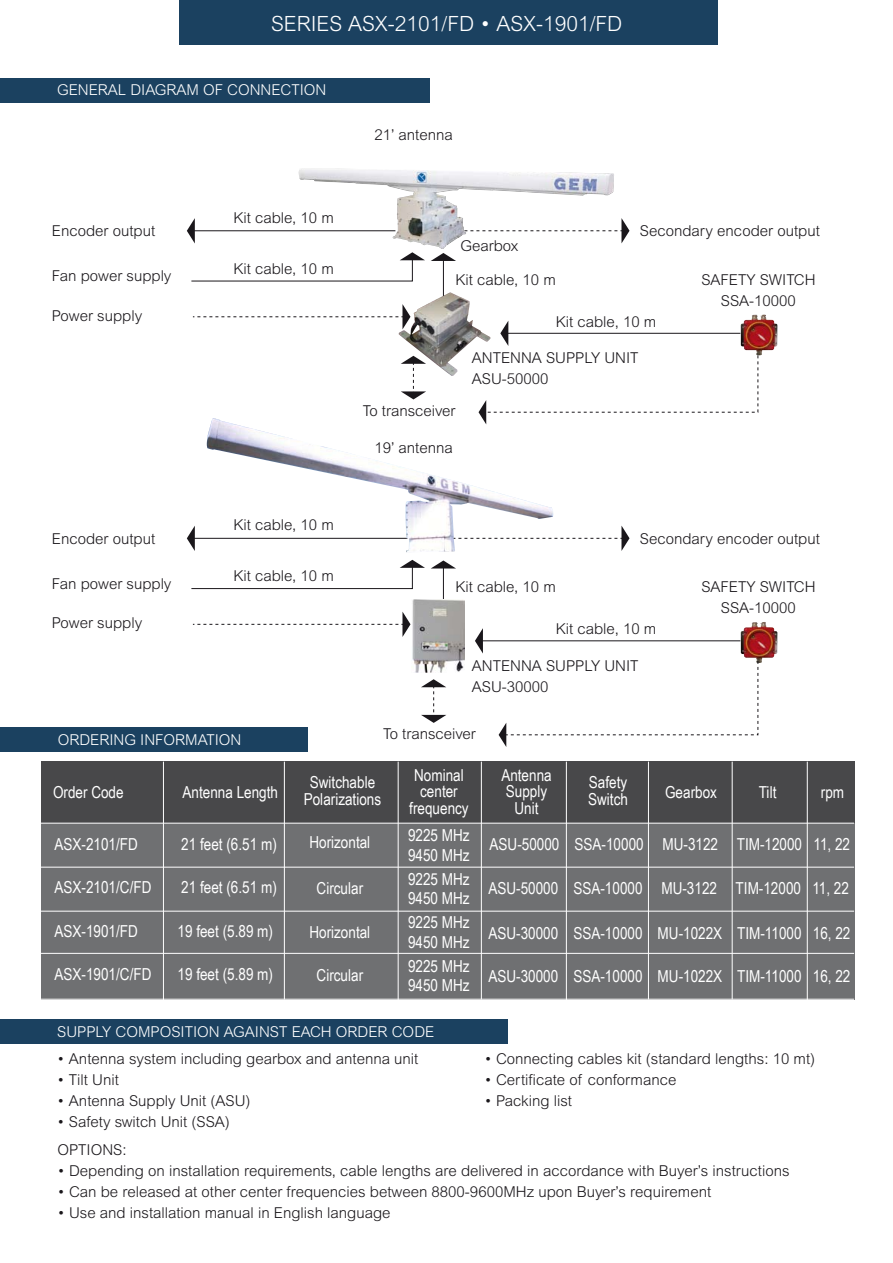
<style>
.page{position:relative;width:893px;height:1263px;background:#fff}
.page>*{position:absolute;margin:0;border:0;box-sizing:border-box;transform-origin:0 0}
.t1{font:300 21px "Arial MT Std";color:#fff}
.t2{font:16.5px/16.5px "Arial Narrow";color:#fff}
.t3{font:300 15px/21px "Arial MT Std";color:#1a171b;text-align:center}
.t4{font:300 15px "Arial MT Std";color:#fff}
</style>
<div class="page">
<div style="left:41px;top:762px;width:814px;height:237px;background:#6f7072"></div>
<div style="left:41px;top:762px;width:814px;height:61px;background:#48484a"></div>
<div style="left:0;top:728px;width:307px;height:24px;background:#1b4160"></div>
<img style="left:741px;top:314px;width:36px;height:41px">
<hr style="left:443px;top:259px;width:1px;height:41px;background:#1a171b">
<svg style="left:431px;top:253px;width:25px;height:8px"></svg>
<svg style="left:191px;top:252px;width:234px;height:30px"></svg>
<svg style="left:614px;top:218px;width:15px;height:25px"></svg>
<hr style="left:193px;top:230px;width:202px;height:1px;background:#1a171b">
<svg style="left:187px;top:218px;width:8px;height:25px"></svg>
<hr style="left:506px;top:333px;width:234px;height:1px;background:#1a171b">
<svg style="left:500px;top:321px;width:8px;height:25px"></svg>
<svg style="left:193px;top:316px;width:206px;height:2px"></svg>
<img style="left:399px;top:292px;width:91px;height:84px">
<svg style="left:401px;top:356px;width:25px;height:43px"></svg>
<hr style="left:38px;top:823px;width:816px;height:1px;background:#fff">
<hr style="left:38px;top:867px;width:816px;height:1px;background:#fff">
<hr style="left:38px;top:911px;width:816px;height:1px;background:#fff">
<hr style="left:38px;top:953px;width:816px;height:1px;background:#fff">
<hr style="left:163px;top:762px;width:1px;height:239px;background:#fff">
<hr style="left:284px;top:762px;width:1px;height:237px;background:#fff">
<hr style="left:398px;top:762px;width:1px;height:238px;background:#fff">
<hr style="left:481px;top:762px;width:1px;height:237px;background:#fff">
<hr style="left:566px;top:762px;width:1px;height:238px;background:#fff">
<hr style="left:648px;top:762px;width:1px;height:237px;background:#fff">
<hr style="left:732px;top:762px;width:1px;height:237px;background:#fff">
<hr style="left:807px;top:762px;width:1px;height:238px;background:#fff">
<div style="left:179px;top:0;width:538px;height:45px;background:#1b4160"></div>
<div style="left:0;top:79px;width:429px;height:24px;background:#1b4160"></div>
<img style="left:299px;top:169px;width:315px;height:80px">
<svg style="left:479px;top:355px;width:280px;height:63px"></svg>
<img style="left:741px;top:622px;width:36px;height:41px">
<hr style="left:443px;top:567px;width:1px;height:40px;background:#1a171b">
<svg style="left:431px;top:560px;width:24px;height:8px"></svg>
<svg style="left:191px;top:560px;width:234px;height:29px"></svg>
<svg style="left:554px;top:526px;width:75px;height:25px"></svg>
<hr style="left:193px;top:538px;width:214px;height:1px;background:#1a171b">
<svg style="left:187px;top:526px;width:8px;height:25px"></svg>
<hr style="left:481px;top:640px;width:259px;height:1px;background:#1a171b">
<svg style="left:475px;top:628px;width:8px;height:25px"></svg>
<svg style="left:193px;top:612px;width:217px;height:25px"></svg>
<svg style="left:421px;top:679px;width:25px;height:44px"></svg>
<svg style="left:499px;top:660px;width:260px;height:87px"></svg>
<img style="left:207px;top:418px;width:347px;height:134px">
<img style="left:412px;top:599px;width:52px;height:74px">
<div style="left:0;top:1020px;width:507px;height:24px;background:#1b4160"></div>
<p class="t1" style="left:271px;top:12px;width:353px">SERIES ASX-2101/FD • ASX-1901/FD</p>
<p class="t4" style="left:57px;top:82px;width:271px">GENERAL DIAGRAM OF CONNECTION</p>
<p class="t3" style="left:374px;top:124px;width:80px">21’ antenna</p>
<p class="t3" style="left:233px;top:207px;width:102px">Kit cable, 10 m</p>
<p class="t3" style="left:52px;top:220px;width:105px">Encoder output</p>
<p class="t3" style="left:640px;top:220px;width:181px">Secondary encoder output</p>
<p class="t3" style="left:460px;top:235px;width:59px">Gearbox</p>
<p class="t3" style="left:52px;top:265px;width:121px">Fan power supply</p>
<p class="t3" style="left:52px;top:305px;width:92px">Power supply</p>
<p class="t3" style="left:233px;top:258px;width:102px">Kit cable, 10 m</p>
<p class="t3" style="left:455px;top:269px;width:102px">Kit cable, 10 m</p>
<p class="t3" style="left:556px;top:311px;width:102px">Kit cable, 10 m</p>
<p class="t3" style="left:363px;top:400px;width:94px">To transceiver</p>
<p class="t3" style="left:374px;top:437px;width:80px">19’ antenna</p>
<p class="t3" style="left:472px;top:348px;width:168px;text-align:left">ANTENNA SUPPLY UNIT<br>ASU-50000</p>
<p class="t3" style="left:701px;top:269px;width:116px">SAFETY SWITCH<br>SSA-10000</p>
<p class="t3" style="left:233px;top:514px;width:102px">Kit cable, 10 m</p>
<p class="t3" style="left:52px;top:528px;width:105px">Encoder output</p>
<p class="t3" style="left:640px;top:528px;width:181px">Secondary encoder output</p>
<p class="t3" style="left:233px;top:565px;width:102px">Kit cable, 10 m</p>
<p class="t3" style="left:455px;top:576px;width:102px">Kit cable, 10 m</p>
<p class="t3" style="left:556px;top:618px;width:102px">Kit cable, 10 m</p>
<p class="t3" style="left:52px;top:573px;width:121px">Fan power supply</p>
<p class="t3" style="left:52px;top:612px;width:92px">Power supply</p>
<p class="t3" style="left:701px;top:576px;width:116px">SAFETY SWITCH<br>SSA-10000</p>
<p class="t4" style="left:58px;top:732px;width:185px">ORDERING INFORMATION</p>
<p class="t3" style="left:472px;top:655px;width:168px;text-align:left">ANTENNA SUPPLY UNIT<br>ASU-30000</p>
<p class="t3" style="left:383px;top:723px;width:94px">To transceiver</p>
<p class="t2" style="left:409px;top:766px;width:61px;text-align:center">Nominal center frequency</p>
<p class="t2" style="left:501px;top:766px;width:52px;text-align:center">Antenna<br>Supply<br>Unit</p>
<p class="t2" style="left:53px;top:783px;width:72px">Order Code</p>
<p class="t2" style="left:182px;top:783px;width:97px">Antenna Length</p>
<p class="t2" style="left:304px;top:774px;width:79px;text-align:center">Switchable<br>Polarizations</p>
<p class="t2" style="left:588px;top:774px;width:41px">Safety<br>Switch</p>
<p class="t2" style="left:665px;top:783px;width:53px">Gearbox</p>
<p class="t2" style="left:759px;top:783px;width:19px">Tilt</p>
<p class="t2" style="left:821px;top:783px;width:25px">rpm</p>
<p class="t2" style="left:408px;top:825px;width:63px;line-height:19.5px">9225 MHz<br>9450 MHz</p>
<p class="t2" style="left:408px;top:869px;width:63px;line-height:19.5px">9225 MHz<br>9450 MHz</p>
<p class="t2" style="left:408px;top:912px;width:63px;line-height:19.5px">9225 MHz<br>9450 MHz</p>
<p class="t2" style="left:408px;top:956px;width:63px;line-height:19.5px">9225 MHz<br>9450 MHz</p>
<p class="t2" style="left:309px;top:833px;width:62px">Horizontal</p>
<p class="t2" style="left:317px;top:879px;width:48px">Circular</p>
<p class="t2" style="left:309px;top:923px;width:62px">Horizontal</p>
<p class="t2" style="left:317px;top:966px;width:48px">Circular</p>
<p class="t2" style="left:55px;top:835px;width:85px">ASX-2101/FD</p>
<p class="t2" style="left:181px;top:835px;width:97px">21 feet (6.51 m)</p>
<p class="t2" style="left:489px;top:835px;width:362px">ASU-50000 SSA-10000 MU-3122 TIM-12000 11, 22</p>
<p class="t2" style="left:55px;top:879px;width:98px">ASX-2101/C/FD</p>
<p class="t2" style="left:181px;top:879px;width:97px">21 feet (6.51 m)</p>
<p class="t2" style="left:55px;top:922px;width:85px">ASX-1901/FD</p>
<p class="t2" style="left:178px;top:922px;width:97px">19 feet (5.89 m)</p>
<p class="t2" style="left:55px;top:966px;width:98px">ASX-1901/C/FD</p>
<p class="t2" style="left:178px;top:966px;width:97px">19 feet (5.89 m)</p>
<p class="t2" style="left:488px;top:880px;width:362px">ASU-50000 SSA-10000 MU-3122 TIM-12000 11, 22</p>
<p class="t2" style="left:488px;top:924px;width:364px">ASU-30000 SSA-10000 MU-1022X TIM-11000 16, 22</p>
<p class="t2" style="left:488px;top:967px;width:364px">ASU-30000 SSA-10000 MU-1022X TIM-11000 16, 22</p>
<p class="t4" style="left:57px;top:1023px;width:378px">SUPPLY COMPOSITION AGAINST EACH ORDER CODE</p>
<p class="t3" style="left:57px;top:1048px;width:363px">• Antenna system including gearbox and antenna unit</p>
<p class="t3" style="left:57px;top:1069px;width:63px">• Tilt Unit</p>
<p class="t3" style="left:57px;top:1090px;width:195px">• Antenna Supply Unit (ASU)</p>
<p class="t3" style="left:57px;top:1111px;width:174px">• Safety switch Unit (SSA)</p>
<p class="t3" style="left:484px;top:1048px;width:332px">• Connecting cables kit (standard lengths: 10 mt)</p>
<p class="t3" style="left:484px;top:1069px;width:194px">• Certificate of conformance</p>
<p class="t3" style="left:484px;top:1090px;width:89px">• Packing list</p>
<p class="t3" style="left:57px;top:1140px;width:71px">OPTIONS:</p>
<p class="t3" style="left:57px;top:1161px;width:734px">• Depending on installation requirements, cable lengths are delivered in accordance with Buyer’s instructions</p>
<p class="t3" style="left:57px;top:1182px;width:655px">• Can be released at other center frequencies between 8800-9600MHz upon Buyer’s requirement</p>
<p class="t3" style="left:57px;top:1203px;width:335px">• Use and installation manual in English language</p>
</div>
